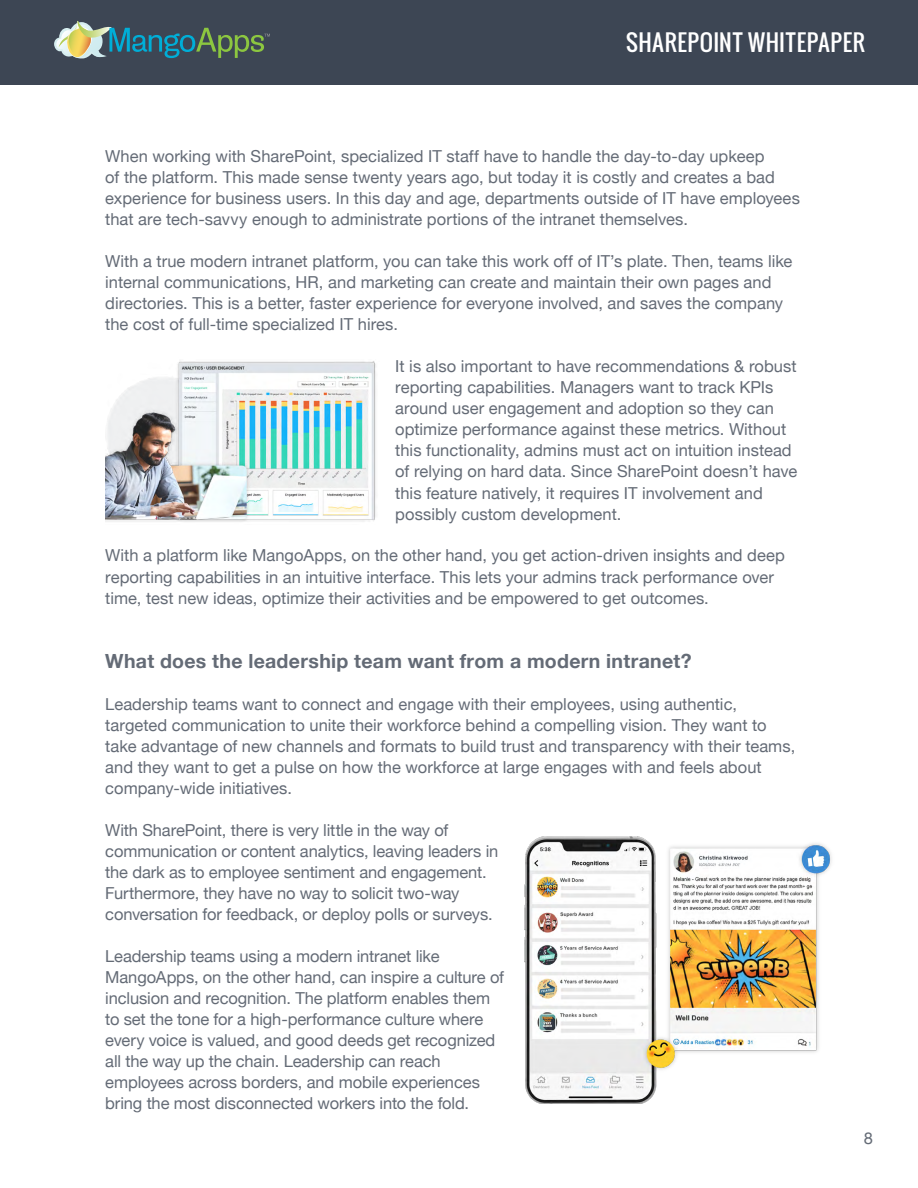
<style>
.page{position:relative;width:918px;height:1188px;background:#fff}
.page>*{position:absolute;margin:0;border:0;box-sizing:border-box;transform-origin:0 0}
.t1{font:22.5px "Oswald";letter-spacing:.01em;color:#fff}
.t2{font:700 19.5px "Helvetica Neue";letter-spacing:.015em;color:#646b76}
.t3{font:16.5px/21px "Helvetica Neue";color:#646b76}
</style>
<div class="page">
<div style="left:0;top:0;width:918px;height:84px;background:#3d4654"></div>
<svg style="left:54px;top:21px;width:216px;height:38px"></svg>
<img style="left:105px;top:361px;width:271px;height:161px">
<img style="left:524px;top:836px;width:308px;height:267px">
<h1 class="t1" style="left:626px;top:25px;width:241px">SHAREPOINT WHITEPAPER</h1>
<p class="t3" style="left:105px;top:147px;width:696px">When working with SharePoint, specialized IT staff have to handle the day-to-day upkeep<br>of the platform. This made sense twenty years ago, but today it is costly and creates a bad experience for business users. In this day and age, departments outside of IT have employees that are tech-savvy enough to administrate portions of the intranet themselves.</p>
<p class="t3" style="left:105px;top:252px;width:689px">With a true modern intranet platform, you can take this work off of IT’s plate. Then, teams like internal communications, HR, and marketing can create and maintain their own pages and directories. This is a better, faster experience for everyone involved, and saves the company the cost of full-time specialized IT hires.</p>
<p class="t3" style="left:395px;top:357px;width:404px">It is also important to have recommendations &amp; robust reporting capabilities. Managers want to track KPIs around user engagement and adoption so they can optimize performance against these metrics. Without this functionality, admins must act on intuition instead of relying on hard data. Since SharePoint doesn’t have this feature natively, it requires IT involvement and possibly custom development.</p>
<p class="t3" style="left:105px;top:546px;width:681px">With a platform like MangoApps, on the other hand, you get action-driven insights and deep reporting capabilities in an intuitive interface. This lets your admins track performance over time, test new ideas, optimize their activities and be empowered to get outcomes.</p>
<p class="t2" style="left:105px;top:646px;width:588px">What does the leadership team want from a modern intranet?</p>
<p class="t3" style="left:105px;top:695px;width:692px">Leadership teams want to connect and engage with their employees, using authentic, targeted communication to unite their workforce behind a compelling vision. They want to take advantage of new channels and formats to build trust and transparency with their teams, and they want to get a pulse on how the workforce at large engages with and feels about company-wide initiatives.</p>
<p class="t3" style="left:105px;top:821px;width:395px">With SharePoint, there is very little in the way of communication or content analytics, leaving leaders in the dark as to employee sentiment and engagement.<br>Furthermore, they have no way to solicit two-way conversation for feedback, or deploy polls or surveys.</p>
<p class="t3" style="left:105px;top:947px;width:400px">Leadership teams using a modern intranet like MangoApps, on the other hand, can inspire a culture of inclusion and recognition. The platform enables them to set the tone for a high-performance culture where every voice is valued, and good deeds get recognized all the way up the chain. Leadership can reach employees across borders, and mobile experiences bring the most disconnected workers into the fold.</p>
<p class="t3" style="left:864px;top:1129px;width:11px">8</p>
</div>
